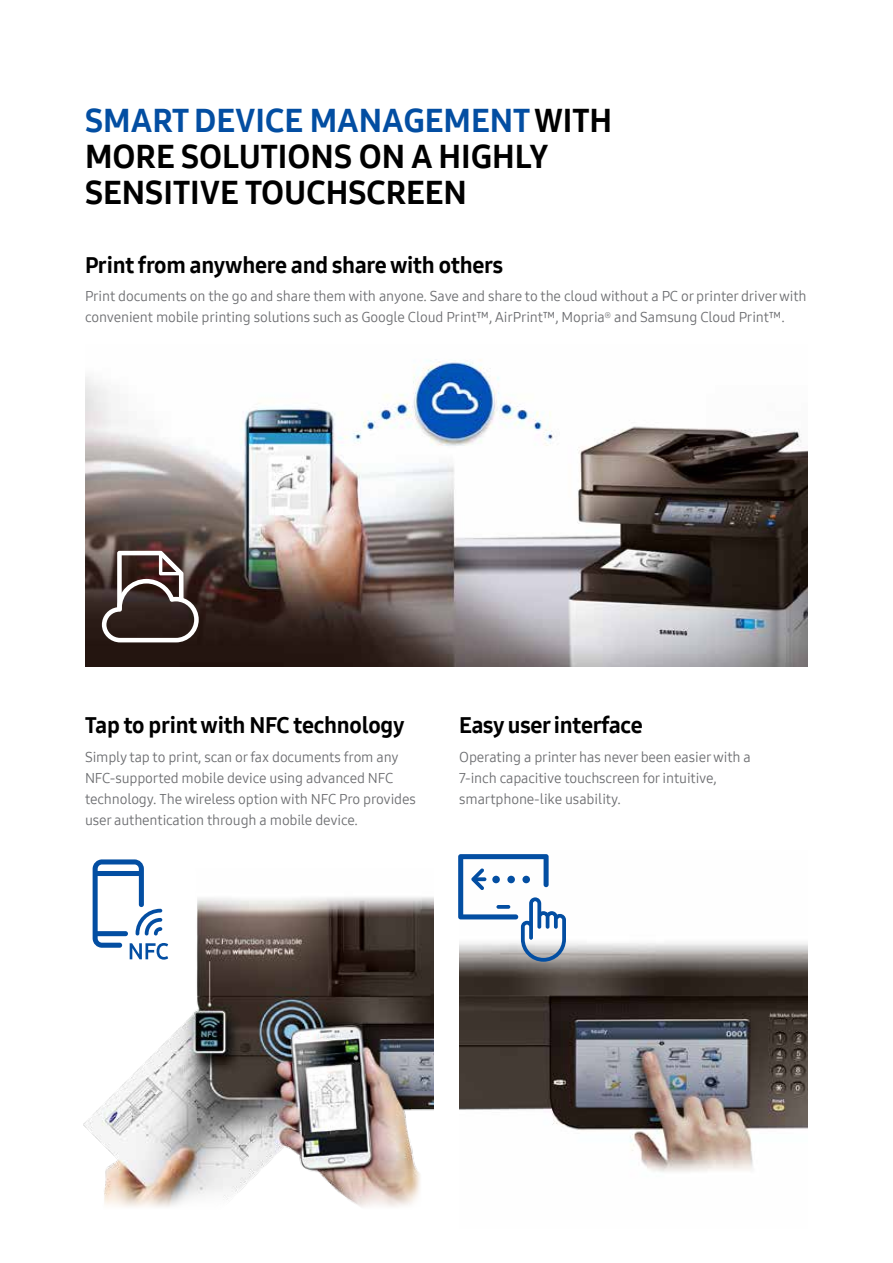
<style>
.page{position:relative;width:893px;height:1263px;background:#fff}
.page>*{position:absolute;margin:0;border:0;box-sizing:border-box;transform-origin:0 0}
.t1{font:33px/36px "Samsung One 800";color:#000}
.t2{font:22.5px "Samsung One 800";letter-spacing:-.01em;color:#000}
.t3{font:14.25px/21px "Samsung One 400";letter-spacing:-.01em;color:#6d6e71}
.s1{color:#034ea2}
</style>
<div class="page">
<img style="left:459px;top:943px;width:349px;height:229px">
<img style="left:85px;top:359px;width:723px;height:308px">
<img style="left:83px;top:868px;width:351px;height:339px">
<svg style="left:102px;top:551px;width:97px;height:91px"></svg>
<svg style="left:93px;top:859px;width:75px;height:101px"></svg>
<svg style="left:458px;top:854px;width:108px;height:108px"></svg>
<h1 class="t1" style="left:85px;top:102px;width:529px"><span class="s1">SMART DEVICE MANAGEMENT</span> WITH<br>MORE SOLUTIONS ON A HIGHLY<br>SENSITIVE TOUCHSCREEN</h1>
<h2 class="t2" style="left:85px;top:250px;width:420px">Print from anywhere and share with others</h2>
<p class="t3" style="left:85px;top:286px;width:723px">Print documents on the go and share them with anyone. Save and share to the cloud without a PC or printer driver with convenient mobile printing solutions such as Google Cloud Print™, AirPrint™, Mopria<sup>®</sup> and Samsung Cloud Print™.</p>
<h2 class="t2" style="left:85px;top:710px;width:321px">Tap to print with NFC technology</h2>
<p class="t3" style="left:85px;top:746px;width:332px">Simply tap to print, scan or fax documents from any NFC-supported mobile device using advanced NFC technology. The wireless option with NFC Pro provides user authentication through a mobile device.</p>
<h2 class="t2" style="left:459px;top:710px;width:185px">Easy user interface</h2>
<p class="t3" style="left:459px;top:746px;width:293px">Operating a printer has never been easier with a<br>7-inch capacitive touchscreen for intuitive, smartphone-like usability.</p>
</div>
